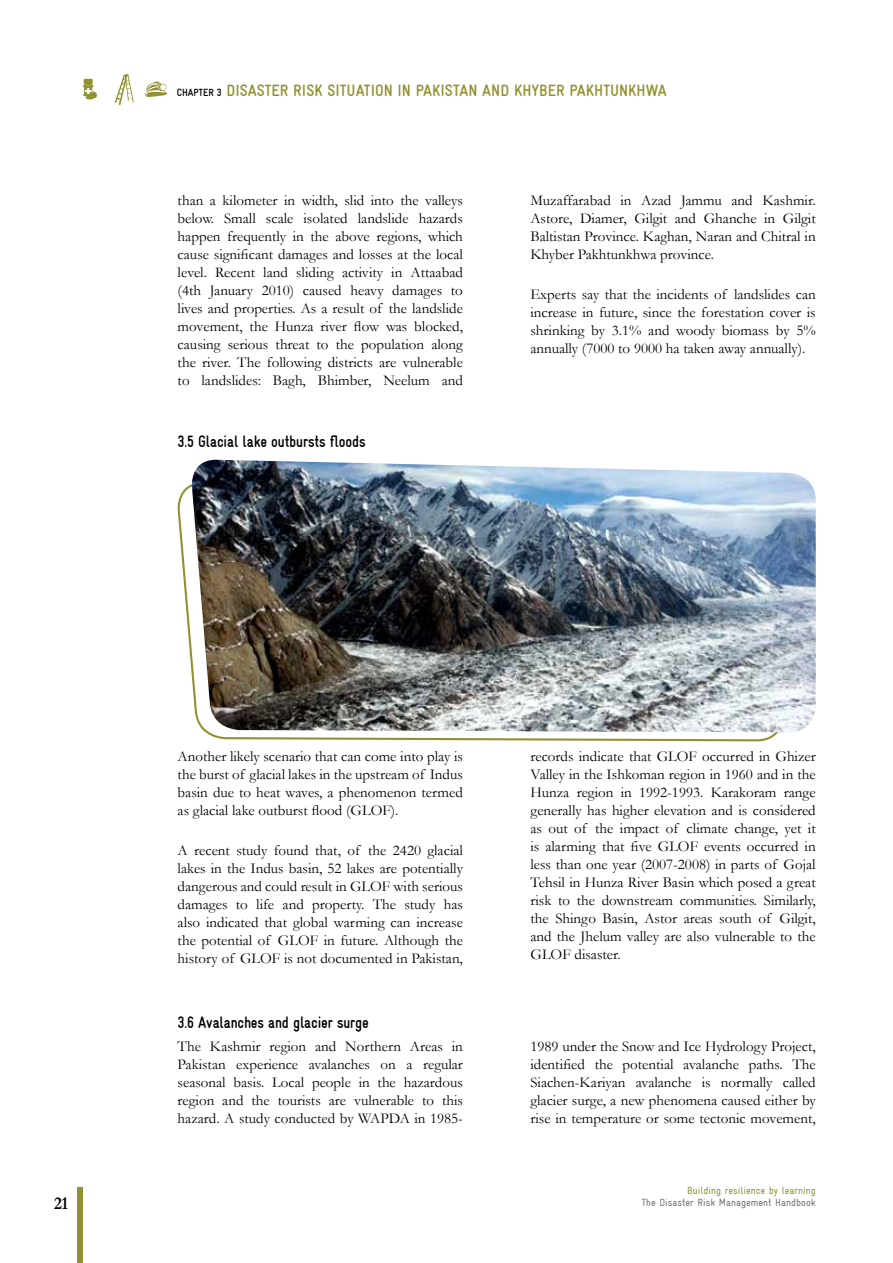
<style>
.page{position:relative;width:893px;height:1263px;background:#fff}
.page>*{position:absolute;margin:0;border:0;box-sizing:border-box;transform-origin:0 0}
.t1{font:700 18px "Garamond";color:#000;scale:.92 1}
.t2{font:700 16.5px "Gravur Condensed";letter-spacing:-.01em;color:#000;scale:.92 1}
.t3{font:700 16.5px "Gravur Condensed";color:#929131}
.t4{font:15px/18px "Garamond";color:#000;text-align:justify}
.t5{font:10.5px/12px "Gravur Condensed";color:#707172;text-align:right}
.t6{font:700 10.5px "Gravur Condensed";color:#000}
.s1{font-size:16.5px;color:#929131}
.s2{color:#929131}
</style>
<div class="page">
<div style="left:77px;top:1188px;width:6px;height:75px;background:#929131"></div>
<svg style="left:177px;top:485px;width:606px;height:255px"></svg>
<img style="left:190px;top:460px;width:626px;height:272px">
<svg style="left:115px;top:74px;width:19px;height:31px"></svg>
<svg style="left:145px;top:81px;width:22px;height:16px"></svg>
<svg style="left:83px;top:79px;width:14px;height:21px"></svg>
<p class="t6" style="left:177px;top:86px;width:67px">CHAPTER 3 <span class="s1">Disaster</span></p>
<p class="t3" style="left:293px;top:81px;width:51px">Risk Situation</p>
<p class="t3" style="left:398px;top:81px;width:32px">in Pakistan</p>
<p class="t3" style="left:482px;top:81px;width:10px">and</p>
<p class="t3" style="left:514px;top:81px;width:154px">KHYBER PAKHTUNKHWA</p>
<p class="t4" style="left:178px;top:191px;width:287px">than a kilometer in width, slid into the valleys below. Small scale isolated landslide hazards happen frequently in the above regions, which cause significant damages and losses at the local level. Recent land sliding activity in Attaabad (4th January 2010) caused heavy damages to lives and properties. As a result of the landslide movement, the Hunza river flow was blocked, causing serious threat to the population along the river. The following districts are vulnerable to landslides: Bagh, Bhimber, Neelum and</p>
<p class="t4" style="left:530px;top:191px;width:287px">Muzaffarabad in Azad Jammu and Kashmir.<br>Astore, Diamer, Gilgit and Ghanche in Gilgit Baltistan Province. Kaghan, Naran and Chitral in Khyber Pakhtunkhwa province.</p>
<p class="t4" style="left:530px;top:285px;width:287px">Experts say that the incidents of landslides can increase in future, since the forestation cover is shrinking by 3.1% and woody biomass by 5% annually (7000 to 9000 ha taken away annually).</p>
<p class="t2" style="left:178px;top:432px;width:206px">3.5 Glacial lake outbursts floods</p>
<p class="t4" style="left:178px;top:747px;width:287px">Another likely scenario that can come into play is the burst of glacial lakes in the upstream of Indus basin due to heat waves, a phenomenon termed as glacial lake outburst flood (GLOF).</p>
<p class="t4" style="left:178px;top:840px;width:287px">A recent study found that, of the 2420 glacial lakes in the Indus basin, 52 lakes are potentially dangerous and could result in GLOF with serious damages to life and property. The study has also indicated that global warming can increase the potential of GLOF in future. Although the history of GLOF is not documented in Pakistan,</p>
<p class="t2" style="left:178px;top:1013px;width:209px">3.6 Avalanches and glacier surge</p>
<p class="t4" style="left:530px;top:747px;width:287px">records indicate that GLOF occurred in Ghizer Valley in the Ishkoman region in 1960 and in the Hunza region in 1992-1993. Karakoram range generally has higher elevation and is considered as out of the impact of climate change, yet it is alarming that five GLOF events occurred in less than one year (2007-2008) in parts of Gojal Tehsil in Hunza River Basin which posed a great risk to the downstream communities. Similarly, the Shingo Basin, Astor areas south of Gilgit, and the Jhelum valley are also vulnerable to the GLOF disaster.</p>
<p class="t4" style="left:178px;top:1037px;width:287px">The Kashmir region and Northern Areas in Pakistan experience avalanches on a regular seasonal basis. Local people in the hazardous region and the tourists are vulnerable to this hazard. A study conducted by WAPDA in 1985-</p>
<p class="t4" style="left:530px;top:1037px;width:287px">1989 under the Snow and Ice Hydrology Project, identified the potential avalanche paths. The Siachen-Kariyan avalanche is normally called glacier surge, a new phenomena caused either by rise in temperature or some tectonic movement,</p>
<p class="t1" style="left:54px;top:1191px;width:17px">21</p>
<p class="t5" style="left:642px;top:1184px;width:176px"><span class="s2">Building resilience by learning<br></span>The Disaster Risk Management Handbook</p>
</div>
